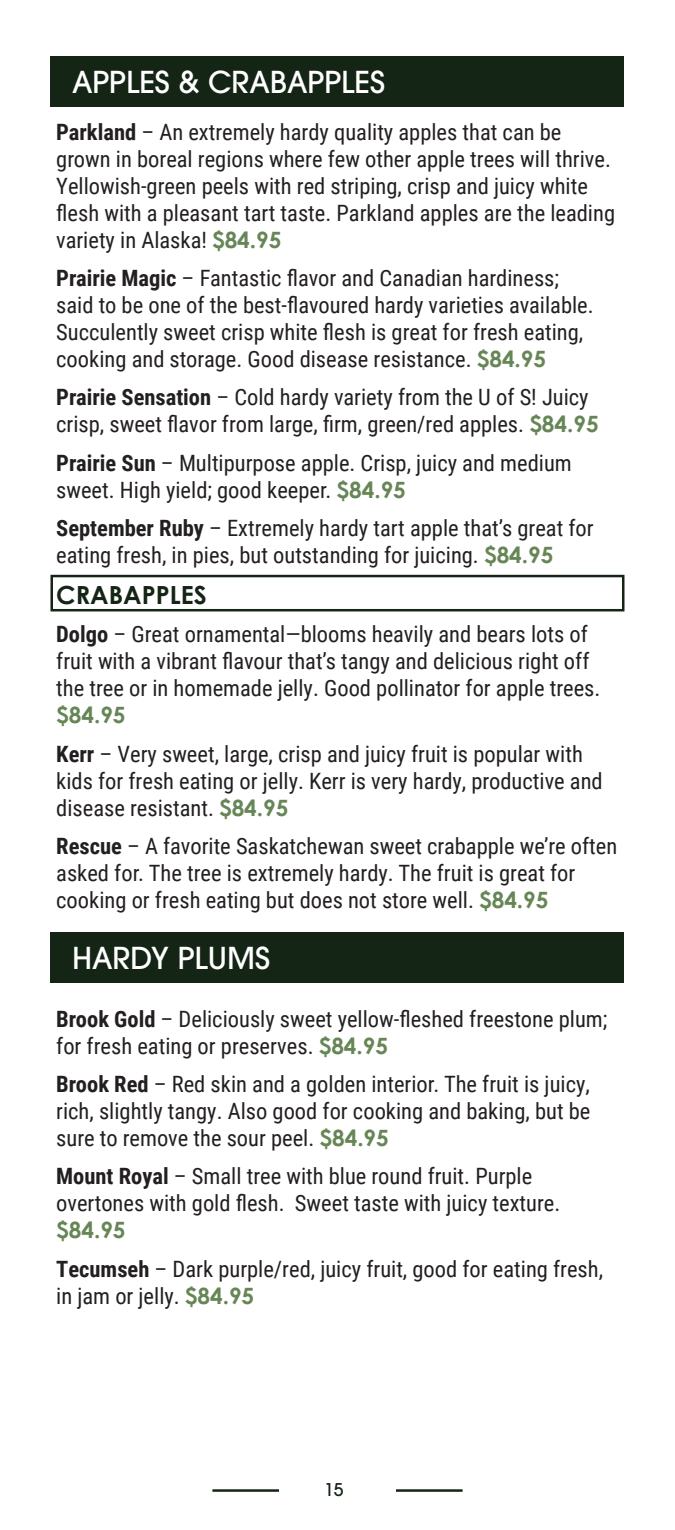
<style>
.page{position:relative;width:675px;height:1530px;background:#fff}
.page>*{position:absolute;margin:0;border:0;box-sizing:border-box;transform-origin:0 0}
.t1{font:500 30px "ITC Avant Garde Pro";color:#fff}
.t2{font:700 25px "Century Gothic";color:#142415}
.t3{font:22.5px/27px "Roboto Condensed";color:#231f20}
.t4{font:700 22.5px "Century Gothic";color:#668656}
.t5{font:500 17.5px "ITC Avant Garde Pro";color:#142415}
.s1{font-weight:700}
.s2{font-family:"Century Gothic";font-weight:700;color:#668656}
</style>
<div class="page">
<hr style="left:212px;top:1489px;width:67px;height:3px;background:#142415">
<hr style="left:396px;top:1489px;width:67px;height:3px;background:#142415">
<div style="left:51px;top:932px;width:573px;height:51px;background:#142415"></div>
<div style="left:51px;top:56px;width:573px;height:51px;background:#142415"></div>
<div style="left:51px;top:575px;width:574px;height:36px;border:2px solid #142415"></div>
<h1 class="t1" style="left:72px;top:62px;width:315px">APPLES &amp; CRABAPPLES</h1>
<p class="t3" style="left:56px;top:118px;width:560px"><span class="s1">Parkland</span> – An extremely hardy quality apples that can be grown in boreal regions where few other apple trees will thrive.<br>Yellowish-green peels with red striping, crisp and juicy white flesh with a pleasant tart taste. Parkland apples are the leading variety in Alaska! <span class="s2">$84.95</span></p>
<p class="t3" style="left:56px;top:264px;width:539px"><span class="s1">Prairie Magic</span> – Fantastic flavor and Canadian hardiness; said to be one of the best-flavoured hardy varieties available.<br>Succulently sweet crisp white flesh is great for fresh eating, cooking and storage. Good disease resistance. <span class="s2">$84.95</span></p>
<p class="t3" style="left:56px;top:383px;width:544px"><span class="s1">Prairie Sensation</span> – Cold hardy variety from the U of S! Juicy crisp, sweet flavor from large, firm, green/red apples. <span class="s2">$84.95</span></p>
<p class="t3" style="left:56px;top:448px;width:517px"><span class="s1">Prairie Sun</span> – Multipurpose apple. Crisp, juicy and medium sweet. High yield; good keeper. <span class="s2">$84.95</span></p>
<p class="t3" style="left:56px;top:514px;width:539px"><span class="s1">September Ruby</span> – Extremely hardy tart apple that’s great for eating fresh, in pies, but outstanding for juicing. <span class="s2">$84.95</span></p>
<p class="t2" style="left:56px;top:576px;width:152px">CRABAPPLES</p>
<p class="t3" style="left:56px;top:620px;width:546px"><span class="s1">Dolgo</span> – Great ornamental—blooms heavily and bears lots of fruit with a vibrant flavour that’s tangy and delicious right off the tree or in homemade jelly. Good pollinator for apple trees.</p>
<p class="t4" style="left:56px;top:698px;width:71px">$84.95</p>
<p class="t3" style="left:56px;top:739px;width:548px"><span class="s1">Kerr</span> – Very sweet, large, crisp and juicy fruit is popular with kids for fresh eating or jelly. Kerr is very hardy, productive and disease resistant. <span class="s2">$84.95</span></p>
<p class="t3" style="left:56px;top:832px;width:563px"><span class="s1">Rescue</span> – A favorite Saskatchewan sweet crabapple we’re often asked for. The tree is extremely hardy. The fruit is great for cooking or fresh eating but does not store well. <span class="s2">$84.95</span></p>
<h1 class="t1" style="left:72px;top:939px;width:200px">HARDY PLUMS</h1>
<p class="t3" style="left:56px;top:1005px;width:553px"><span class="s1">Brook Gold</span> – Deliciously sweet yellow-fleshed freestone plum; for fresh eating or preserves. <span class="s2">$84.95</span></p>
<p class="t3" style="left:56px;top:1070px;width:536px;text-align:justify"><span class="s1">Brook Red</span> – Red skin and a golden interior. The fruit is juicy, rich, slightly tangy. Also good for cooking and baking, but be sure to remove the sour peel. <span class="s2">$84.95</span></p>
<p class="t3" style="left:56px;top:1162px;width:506px"><span class="s1">Mount Royal</span> – Small tree with blue round fruit. Purple overtones with gold flesh. Sweet taste with juicy texture.</p>
<p class="t4" style="left:56px;top:1213px;width:71px">$84.95</p>
<p class="t3" style="left:56px;top:1254px;width:548px"><span class="s1">Tecumseh</span> – Dark purple/red, juicy fruit, good for eating fresh, in jam or jelly. <span class="s2">$84.95</span></p>
<p class="t5" style="left:324px;top:1478px;width:21px">15</p>
</div>
